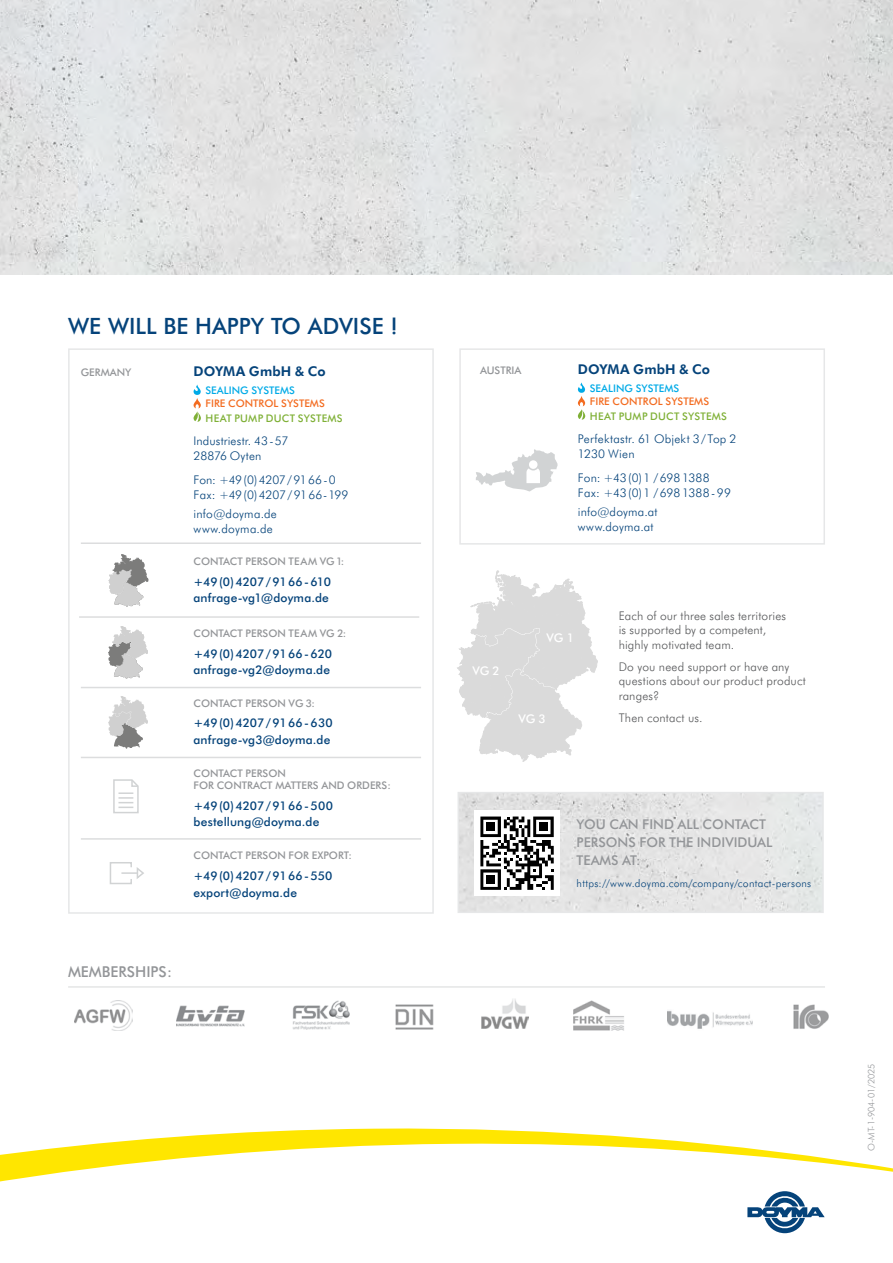
<style>
.page{position:relative;width:893px;height:1263px;background:#fff}
.page>*{position:absolute;margin:0;border:0;box-sizing:border-box;transform-origin:0 0}
.t1{font:500 22.5px "Futura BT";color:#05437a}
.t2{font:500 15px "Futura BT";color:#939598}
.t3{font:500 13.5px/18px "Futura BT";color:#939598}
.t4{font:700 13.5px "Futura BT";letter-spacing:.01em;color:#05437a}
.t5{font:500 12px/16.5px "Futura BT";letter-spacing:.015em;color:#05437a}
.t6{font:300 12px/15px "Futura BT";letter-spacing:.015em;color:#05437a}
.t7{font:300 12px/14.4px "Futura BT";letter-spacing:.01em;color:#58595b}
.t8{font:300 12px/15px "Futura BT";letter-spacing:-.015em;color:#05437a}
.t9{font:500 12px "Futura BT";color:#fff}
.t10{font:500 10.5px/12px "Futura BT";color:#939598}
.t11{font:300 10.5px "Futura BT";letter-spacing:.03em;color:#05437a}
.t12{font:500 10.5px "Futura BT";letter-spacing:.025em;color:#7fb036}
.t13{font:500 10.5px "Futura BT";color:#f36c21}
.t14{font:500 10.5px "Futura BT";color:#00aae7}
.t15{font:300 9px "Futura BT";color:#939598}
</style>
<div class="page">
<svg style="left:747px;top:1191px;width:78px;height:42px"></svg>
<svg style="left:0;top:1128px;width:893px;height:54px"></svg>
<img style="left:0;top:0;width:893px;height:275px">
<hr style="left:68px;top:986px;width:757px;height:1px;background:#dcddde">
<img style="left:74px;top:1001px;width:59px;height:29px">
<img style="left:176px;top:1005px;width:69px;height:21px">
<img style="left:395px;top:1004px;width:39px;height:25px">
<img style="left:481px;top:999px;width:48px;height:29px">
<img style="left:573px;top:1001px;width:51px;height:29px">
<img style="left:793px;top:1004px;width:36px;height:25px">
<img style="left:293px;top:1000px;width:57px;height:29px">
<img style="left:667px;top:1010px;width:85px;height:19px">
<div style="left:459px;top:348px;width:366px;height:197px;border:2px solid #e6e7e8"></div>
<svg style="left:476px;top:449px;width:81px;height:42px"></svg>
<svg style="left:578px;top:382px;width:7px;height:38px"></svg>
<div style="left:68px;top:348px;width:366px;height:566px;border:2px solid #e6e7e8"></div>
<svg style="left:194px;top:384px;width:7px;height:38px"></svg>
<hr style="left:81px;top:542px;width:340px;height:2px;background:#dcddde">
<hr style="left:81px;top:687px;width:340px;height:1px;background:#dcddde">
<hr style="left:79px;top:616px;width:340px;height:2px;background:#dcddde">
<hr style="left:81px;top:757px;width:340px;height:1px;background:#dcddde">
<hr style="left:81px;top:838px;width:340px;height:2px;background:#dcddde">
<svg style="left:113px;top:779px;width:26px;height:35px"></svg>
<svg style="left:109px;top:862px;width:35px;height:23px"></svg>
<svg style="left:457px;top:570px;width:141px;height:192px"></svg>
<svg style="left:108px;top:554px;width:40px;height:53px"></svg>
<svg style="left:108px;top:626px;width:40px;height:53px"></svg>
<svg style="left:108px;top:696px;width:40px;height:53px"></svg>
<img style="left:461px;top:795px;width:360px;height:115px">
<div style="left:458px;top:792px;width:366px;height:121px;border:2px solid #e6e7e8"></div>
<div style="left:475px;top:811px;width:85px;height:85px;background:#fff"></div>
<svg style="left:480px;top:816px;width:74px;height:74px"></svg>
<div style="left:486px;top:822px;width:9px;height:9px;background:#000"></div>
<div style="left:539px;top:822px;width:9px;height:9px;background:#000"></div>
<div style="left:486px;top:875px;width:9px;height:9px;background:#000"></div>
<h1 class="t1" style="left:68px;top:310px;width:331px">WE WILL BE HAPPY TO ADVISE !</h1>
<p class="t10" style="left:81px;top:366px;width:52px">GERMANY</p>
<p class="t4" style="left:194px;top:362px;width:134px">DOYMA GmbH &amp; Co</p>
<p class="t14" style="left:206px;top:383px;width:91px">SEALING SYSTEMS</p>
<p class="t13" style="left:206px;top:396px;width:121px">FIRE CONTROL SYSTEMS</p>
<p class="t12" style="left:206px;top:411px;width:139px">HEAT PUMP DUCT SYSTEMS</p>
<p class="t6" style="left:194px;top:433px;width:96px">Industriestr. 43 - 57<br>28876 Oyten</p>
<p class="t8" style="left:194px;top:472px;width:156px">Fon: +49 (0) 4207 / 91 66 - 0<br>Fax: +49 (0) 4207 / 91 66 - 199</p>
<p class="t6" style="left:194px;top:506px;width:85px">info@doyma.de www.doyma.de</p>
<p class="t10" style="left:194px;top:555px;width:152px">CONTACT PERSON TEAM VG 1:</p>
<p class="t5" style="left:194px;top:573px;width:139px">+49 (0) 4207 / 91 66 - 610 anfrage-vg1@doyma.de</p>
<p class="t10" style="left:194px;top:627px;width:154px">CONTACT PERSON TEAM VG 2:</p>
<p class="t5" style="left:194px;top:644px;width:140px">+49 (0) 4207 / 91 66 - 620 anfrage-vg2@doyma.de</p>
<p class="t10" style="left:194px;top:696px;width:123px">CONTACT PERSON VG 3:</p>
<p class="t5" style="left:194px;top:714px;width:141px">+49 (0) 4207 / 91 66 - 630 anfrage-vg3@doyma.de</p>
<p class="t10" style="left:194px;top:767px;width:199px">CONTACT PERSON<br>FOR CONTRACT MATTERS AND ORDERS:</p>
<p class="t5" style="left:194px;top:797px;width:141px">+49 (0) 4207 / 91 66 - 500 bestellung@doyma.de</p>
<p class="t10" style="left:194px;top:849px;width:160px">CONTACT PERSON FOR EXPORT:</p>
<p class="t5" style="left:194px;top:867px;width:140px">+49 (0) 4207 / 91 66 - 550 export@doyma.de</p>
<p class="t2" style="left:68px;top:961px;width:106px">MEMBERSHIPS:</p>
<p class="t10" style="left:480px;top:364px;width:43px">AUSTRIA</p>
<p class="t4" style="left:578px;top:360px;width:134px">DOYMA GmbH &amp; Co</p>
<p class="t14" style="left:590px;top:380px;width:91px">SEALING SYSTEMS</p>
<p class="t13" style="left:590px;top:394px;width:121px">FIRE CONTROL SYSTEMS</p>
<p class="t12" style="left:590px;top:408px;width:139px">HEAT PUMP DUCT SYSTEMS</p>
<p class="t6" style="left:578px;top:431px;width:160px">Perfektastr. 61 Objekt 3 / Top 2<br>1230 Wien</p>
<p class="t6" style="left:578px;top:469px;width:155px">Fon: +43 (0) 1 / 698 1388<br>Fax: +43 (0) 1 / 698 1388 - 99</p>
<p class="t6" style="left:578px;top:504px;width:81px">info@doyma.at www.doyma.at</p>
<p class="t9" style="left:472px;top:662px;width:29px">VG 2</p>
<p class="t9" style="left:547px;top:629px;width:29px">VG 1</p>
<p class="t9" style="left:519px;top:710px;width:29px">VG 3</p>
<p class="t7" style="left:619px;top:608px;width:169px">Each of our three sales territories is supported by a competent, highly motivated team.</p>
<p class="t7" style="left:619px;top:659px;width:189px">Do you need support or have any questions about our product product ranges?</p>
<p class="t7" style="left:619px;top:710px;width:85px">Then contact us.</p>
<p class="t3" style="left:577px;top:815px;width:197px">YOU CAN FIND ALL CONTACT<br>PERSONS FOR THE INDIVIDUAL<br>TEAMS AT:</p>
<p class="t11" style="left:577px;top:876px;width:236px">https://www.doyma.com/company/contact-persons</p>
<p class="t15" style="left:865px;top:1151px;width:89px;rotate:-90deg">O-MT-1-904-01/2025</p>
</div>
